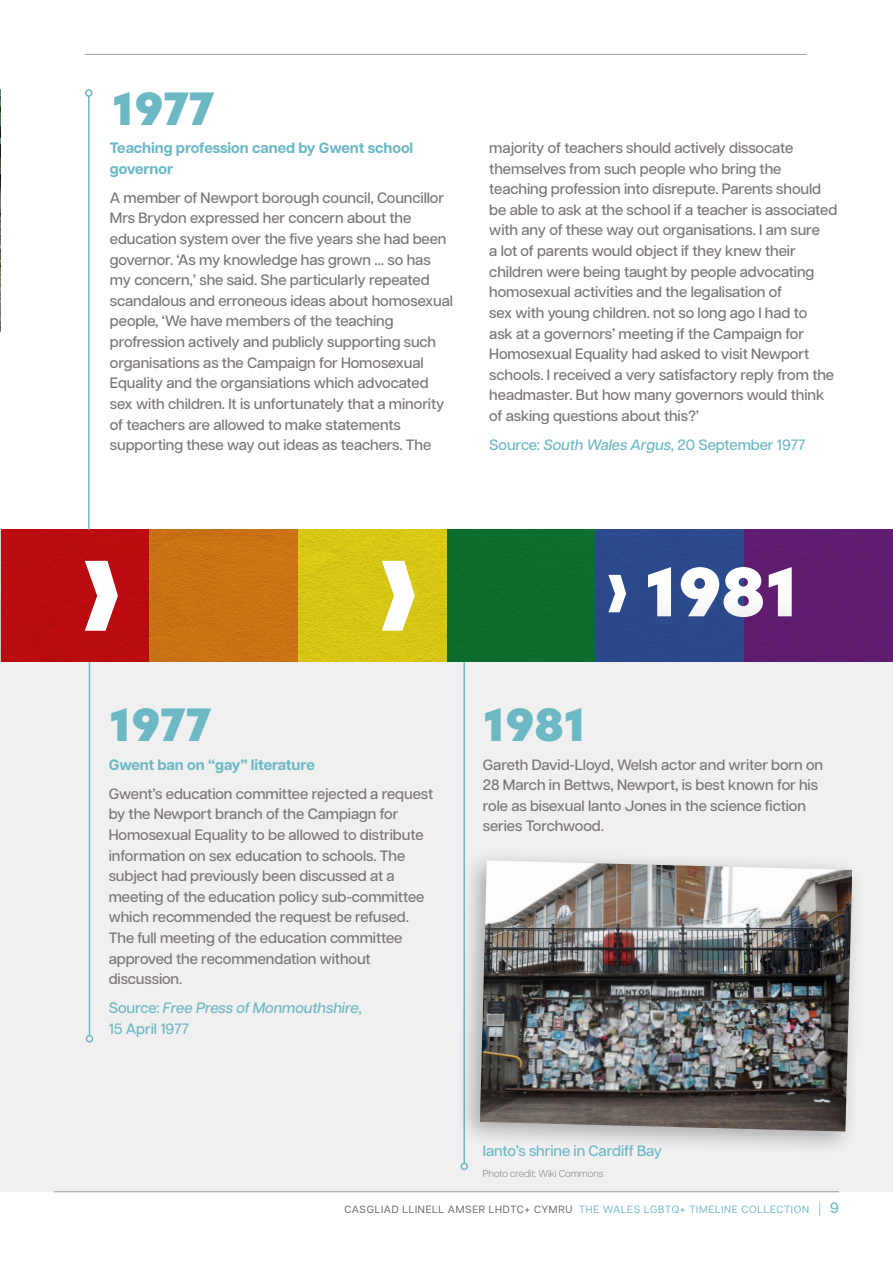
<style>
.page{position:relative;width:893px;height:1263px;background:#fff}
.page>*{position:absolute;margin:0;border:0;box-sizing:border-box;transform-origin:0 0}
.t1{font:900 67.05px "Azo Sans";color:#fff}
.t2{font:900 44.85px "Azo Sans";letter-spacing:-.015em;color:#6db8c5}
.t3{font:500 15px/20.7px "Articulat CF";letter-spacing:-.005em;color:#7c7775}
.t4{font:700 15px/20.7px "Articulat CF";letter-spacing:-.005em;color:#6db8c5}
.t5{font:500 15px "Articulat CF";letter-spacing:-.005em;color:#6db8c5}
.t6{font:italic 500 15px/20.7px "Articulat CF";letter-spacing:-.005em;color:#6db8c5}
.t7{font:10.5px "Articulat CF";letter-spacing:.07em;color:#6db8c5}
.t8{font:300 9.9px "Articulat CF";letter-spacing:-.005em;color:#8a8482}
.s1{font-style:italic}
.s2{font-style:normal}
.s3{color:#676463}
.s4{font-weight:300;font-size:13.5px}
.s5{font-weight:500;font-size:15px}
</style>
<div class="page">
<div style="left:1px;top:596px;width:892px;height:595px;background:#f0f0f0"></div>
<img style="left:1px;top:530px;width:892px;height:132px">
<hr style="left:54px;top:1191px;width:785px;height:1px;background:#9f9998">
<svg style="left:608px;top:575px;width:18px;height:37px"></svg>
<svg style="left:85px;top:561px;width:33px;height:70px"></svg>
<svg style="left:382px;top:561px;width:33px;height:70px"></svg>
<hr style="left:88px;top:96px;width:2px;height:434px;background:#6db8c5">
<div style="left:85px;top:89px;width:8px;height:8px;border:2px solid #6db8c5;border-radius:50%"></div>
<hr style="left:89px;top:662px;width:1px;height:374px;background:#6db8c5">
<div style="left:86px;top:1035px;width:7px;height:7px;border:2px solid #6db8c5;border-radius:50%"></div>
<hr style="left:463px;top:662px;width:2px;height:501px;background:#6db8c5">
<div style="left:460px;top:1163px;width:8px;height:7px;border:2px solid #6db8c5;border-radius:50%"></div>
<hr style="left:85px;top:54px;width:721px;height:1px;background:#9f9998">
<div style="left:455px;top:848px;width:410px;height:308px;background:#000;opacity:.3"></div>
<img style="left:480px;top:860px;width:372px;height:271px">
<img style="left:0;top:89px;width:1px;height:242px">
<h2 class="t2" style="left:112px;top:79px;width:104px">1977</h2>
<p class="t4" style="left:110px;top:137px;width:305px">Teaching profession caned by Gwent school governor</p>
<p class="t3" style="left:110px;top:186px;width:345px">A member of Newport borough council, Councillor Mrs Brydon expressed her concern about the education system over the five years she had been governor. ‘As my knowledge has grown … so has my concern,’ she said. She particularly repeated scandalous and erroneous ideas about homosexual people, ‘We have members of the teaching profression actively and publicly supporting such organisations as the Campaign for Homosexual Equality and the organsiations which advocated sex with children. It is unfortunately that a minority of teachers are allowed to make statements supporting these way out ideas as teachers. The</p>
<p class="t3" style="left:489px;top:137px;width:350px">majority of teachers should actively dissocate themselves from such people who bring the teaching profession into disrepute. Parents should be able to ask at the school if a teacher is associated with any of these way out organisations. I am sure<br>a lot of parents would object if they knew their children were being taught by people advocating homosexual activities and the legalisation of<br>sex with young children. not so long ago I had to<br>ask at a governors’ meeting if the Campaign for Homosexual Equality had asked to visit Newport schools. I received a very satisfactory reply from the headmaster. But how many governors would think of asking questions about this?’</p>
<p class="t5" style="left:489px;top:434px;width:318px">Source: <span class="s1">South Wales Argus</span>, 20 September 1977</p>
<h1 class="t1" style="left:644px;top:547px;width:158px">1981</h1>
<h2 class="t2" style="left:109px;top:695px;width:104px">1977</h2>
<h2 class="t2" style="left:483px;top:695px;width:106px">1981</h2>
<p class="t4" style="left:109px;top:753px;width:208px">Gwent ban on “gay” literature</p>
<p class="t3" style="left:109px;top:782px;width:326px">Gwent’s education committee rejected a request by the Newport branch of the Campiagn for Homosexual Equality to be allowed to distribute information on sex education to schools. The subject had previously been discussed at a meeting of the education policy sub-committee which recommended the request be refused.<br>The full meeting of the education committee approved the recommendation without discussion.</p>
<p class="t6" style="left:109px;top:997px;width:255px"><span class="s2">Source:</span> Free Press of Monmouthshire<span class="s2">,<br>15 April 1977</span></p>
<p class="t3" style="left:483px;top:753px;width:342px">Gareth David-Lloyd, Welsh actor and writer born on 28 March in Bettws, Newport, is best known for his role as bisexual Ianto Jones in the science fiction series Torchwood.</p>
<p class="t5" style="left:483px;top:1140px;width:181px">Ianto’s shrine in Cardiff Bay</p>
<p class="t8" style="left:483px;top:1166px;width:122px">Photo credit: Wiki Commons</p>
<p class="t7" style="left:344px;top:1201px;width:496px"><span class="s3">CASGLIAD LLINELL AMSER LHDTC+ CYMRU</span> THE WALES LGBTQ+ TIMELINE COLLECTION <span class="s4">|</span> <span class="s5">9</span></p>
</div>
